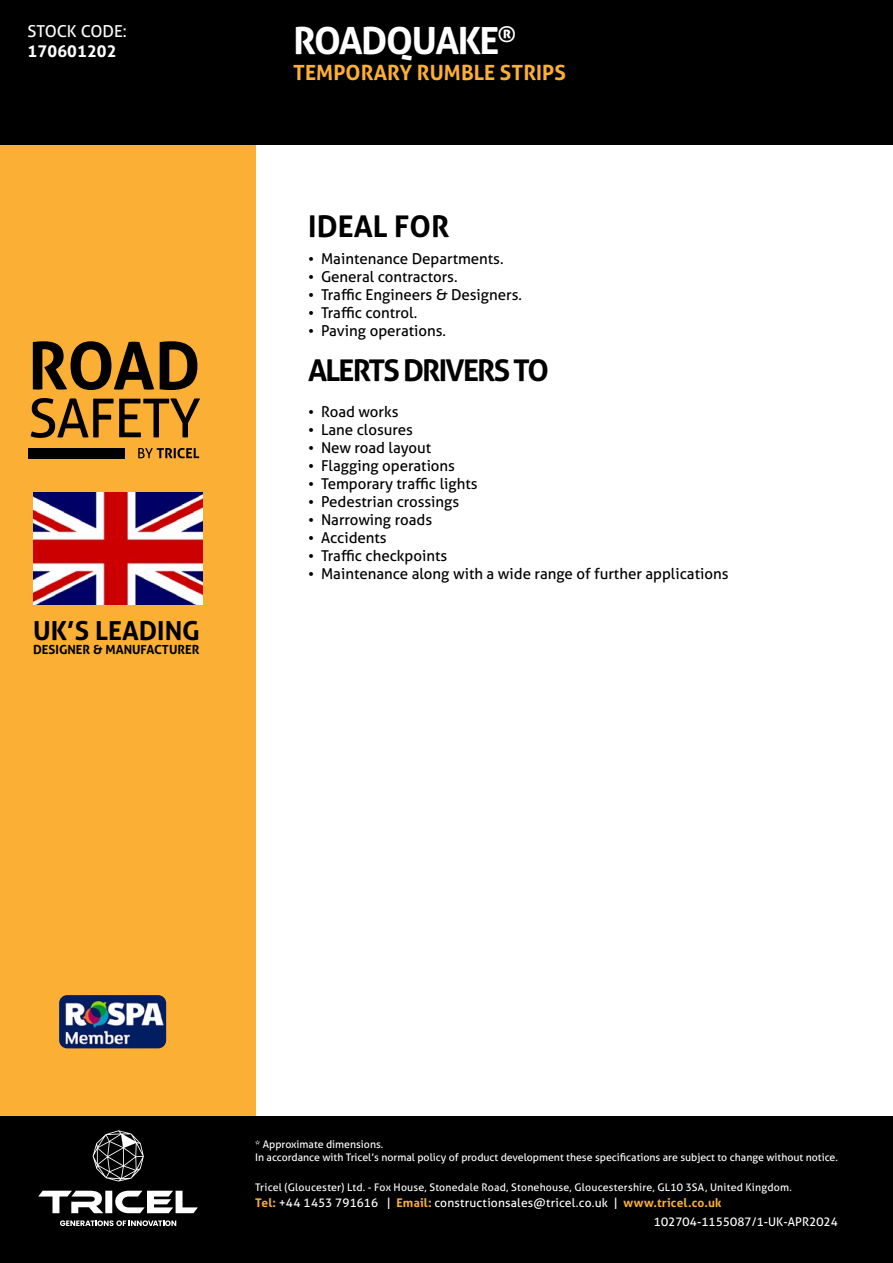
<style>
.page{position:relative;width:893px;height:1263px;background:#fff}
.page>*{position:absolute;margin:0;border:0;box-sizing:border-box;transform-origin:0 0}
.t1{font:700 37.5px "Aller";letter-spacing:-.04em;color:#fff}
.t2{font:700 30px "Aller";letter-spacing:-.06em;color:#000}
.t3{font:700 30px "Aller";color:#000}
.t4{font:700 26.25px "Aller";color:#000}
.t5{font:700 21px "Aller";color:#fbaf34}
.t6{font:16.5px "Aller";color:#fff}
.t7{font:700 16.5px "Aller";color:#fff}
.t8{font:15px "Aller";color:#000}
.t9{font:700 12.6px "Aller";color:#000}
.t10{font:12px "Aller";color:#fff}
.t11{font:10.5px/12.6px "Aller";color:#fff}
.t12{font:10.5px "Aller";letter-spacing:.02em;color:#fff}
.s1{font-weight:700;color:#fbaf34}
</style>
<div class="page">
<div style="left:0;top:0;width:255px;height:1116px;background:#fbaf34"></div>
<div style="left:0;top:1116px;width:893px;height:147px;background:#000"></div>
<div style="left:0;top:0;width:893px;height:145px;background:#000"></div>
<img style="left:59px;top:995px;width:107px;height:53px">
<svg style="left:138px;top:448px;width:61px;height:10px"></svg>
<div style="left:28px;top:448px;width:97px;height:10px;background:#000"></div>
<svg style="left:31px;top:398px;width:169px;height:40px"></svg>
<svg style="left:33px;top:341px;width:121px;height:49px"></svg>
<svg style="left:160px;top:341px;width:37px;height:49px"></svg>
<img style="left:33px;top:492px;width:170px;height:113px">
<svg style="left:93px;top:1130px;width:51px;height:51px"></svg>
<svg style="left:38px;top:1191px;width:160px;height:22px"></svg>
<svg style="left:60px;top:1220px;width:116px;height:6px"></svg>
<p class="t6" style="left:28px;top:21px;width:101px">STOCK CODE:</p>
<p class="t7" style="left:28px;top:41px;width:91px">170601202</p>
<h3 class="t4" style="left:33px;top:614px;width:168px">UK’S LEADING</h3>
<p class="t9" style="left:33px;top:641px;width:168px">DESIGNER &amp; MANUFACTURER</p>
<h1 class="t1" style="left:293px;top:17px;width:224px">ROADQUAKE<sup>®</sup></h1>
<h3 class="t5" style="left:293px;top:59px;width:274px">TEMPORARY RUMBLE STRIPS</h3>
<h2 class="t3" style="left:308px;top:207px;width:143px">IDEAL FOR</h2>
<p class="t8" style="left:308px;top:249px;width:197px">• Maintenance Departments.</p>
<p class="t8" style="left:308px;top:267px;width:151px">• General contractors.</p>
<p class="t8" style="left:308px;top:285px;width:215px">• Traffic Engineers &amp; Designers.</p>
<p class="t8" style="left:308px;top:303px;width:110px">• Traffic control.</p>
<p class="t8" style="left:308px;top:321px;width:139px">• Paving operations.</p>
<h2 class="t2" style="left:308px;top:351px;width:242px">ALERTS DRIVERS TO</h2>
<p class="t8" style="left:308px;top:402px;width:92px">• Road works</p>
<p class="t8" style="left:308px;top:420px;width:106px">• Lane closures</p>
<p class="t8" style="left:308px;top:438px;width:124px">• New road layout</p>
<p class="t8" style="left:308px;top:456px;width:148px">• Flagging operations</p>
<p class="t8" style="left:308px;top:474px;width:171px">• Temporary traffic lights</p>
<p class="t8" style="left:308px;top:492px;width:153px">• Pedestrian crossings</p>
<p class="t8" style="left:308px;top:510px;width:125px">• Narrowing roads</p>
<p class="t8" style="left:308px;top:528px;width:80px">• Accidents</p>
<p class="t8" style="left:308px;top:546px;width:141px">• Traffic checkpoints</p>
<p class="t8" style="left:308px;top:564px;width:422px">• Maintenance along with a wide range of further applications</p>
<p class="t11" style="left:255px;top:1138px;width:584px">* Approximate dimensions.<br>In accordance with Tricel’s normal policy of product development these specifications are subject to change without notice.</p>
<p class="t12" style="left:255px;top:1181px;width:538px">Tricel (Gloucester) Ltd. - Fox House, Stonedale Road, Stonehouse, Gloucestershire, GL10 3SA, United Kingdom.</p>
<p class="t10" style="left:255px;top:1195px;width:468px"><span class="s1">Tel:</span> +44 1453 791616 | <span class="s1">Email:</span> constructionsales@tricel.co.uk | <span class="s1">www.tricel.co.uk</span></p>
<p class="t10" style="left:654px;top:1214px;width:186px">102704-1155087/1-UK-APR2024</p>
</div>
